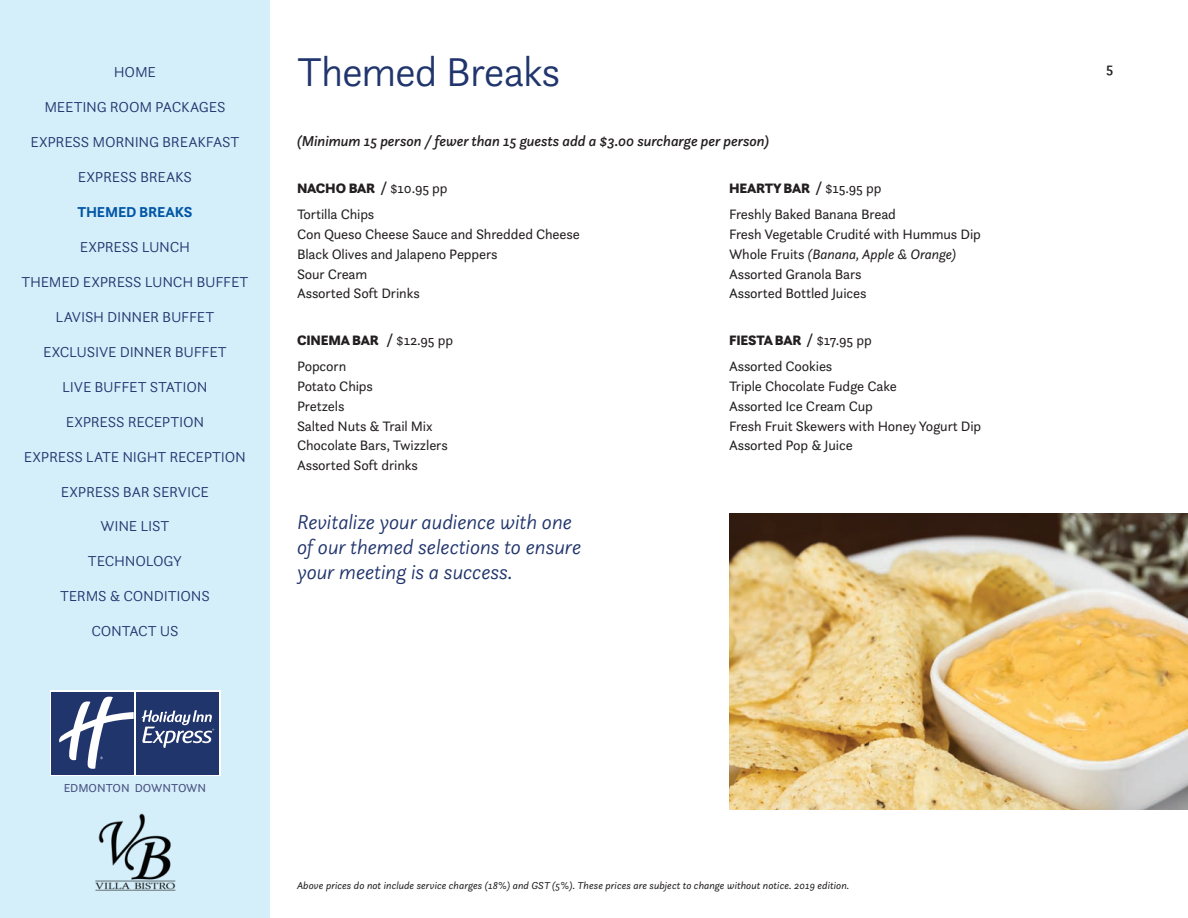
<style>
.page{position:relative;width:1188px;height:918px;background:#fff}
.page>*{position:absolute;margin:0;border:0;box-sizing:border-box;transform-origin:0 0}
.Section_Titles{font:300 42px "Questa Sans";letter-spacing:-.03em;color:#21356d}
.Pull_Quotes{font:italic 300 21px/25.2px "Questa Sans";letter-spacing:-.01em;color:#21356d}
.BUTTONS{font:300 15px "Questa Sans";letter-spacing:-.015em;color:#21356d}
.H2_-_Details{font:italic 500 15px "Questa Sans";letter-spacing:-.01em;color:#231f20}
.BUTTONS_selected{font:300 15px "Questa Sans";letter-spacing:-.015em;color:#21356d}
.BUTTONS_selected-2{font:700 15px "Questa Sans";letter-spacing:-.015em;color:#0155a5}
.t1{font:500 15px "Questa Sans";color:#231f20}
.Bodycopy___Right_Ali{font:14.25px "Questa Sans";letter-spacing:-.01em;color:#231f20}
.H1_Text_Title{font:900 14.25px "Questa Sans";letter-spacing:-.01em;color:#231f20}
.Bodycopy___Right_Ali-2{font:italic 14.25px "Questa Sans";letter-spacing:-.01em;color:#231f20}
.t2{font:12px "Questa Sans";letter-spacing:-.005em;color:#474f7f}
.t3{font:italic 10.5px "Questa Sans";color:#231f20}
.s1{font-weight:500}
.s2{font-weight:400}
.s3{font-style:normal}
</style>
<div class="page">
<div style="left:0;top:0;width:270px;height:918px;background:#d4effa"></div>
<svg style="left:50px;top:690px;width:170px;height:86px"></svg>
<div style="left:136px;top:692px;width:82px;height:82px;background:#21356d"></div>
<div style="left:51px;top:692px;width:83px;height:83px;background:#21356d"></div>
<svg style="left:142px;top:710px;width:72px;height:38px"></svg>
<svg style="left:59px;top:697px;width:75px;height:72px"></svg>
<img style="left:95px;top:813px;width:81px;height:78px">
<img style="left:729px;top:513px;width:459px;height:297px">
<p class="BUTTONS" style="left:114px;top:62px;width:44px">HOME</p>
<p class="BUTTONS" style="left:44px;top:97px;width:183px">MEETING ROOM PACKAGES</p>
<p class="BUTTONS" style="left:30px;top:132px;width:211px">EXPRESS MORNING BREAKFAST</p>
<p class="BUTTONS" style="left:78px;top:167px;width:116px">EXPRESS BREAKS</p>
<p class="BUTTONS_selected-2" style="left:78px;top:202px;width:116px">THEMED BREAKS</p>
<p class="BUTTONS" style="left:80px;top:237px;width:112px">EXPRESS LUNCH</p>
<p class="BUTTONS" style="left:21px;top:272px;width:229px">THEMED EXPRESS LUNCH BUFFET</p>
<p class="BUTTONS" style="left:56px;top:307px;width:160px">LAVISH DINNER BUFFET</p>
<p class="BUTTONS" style="left:43px;top:342px;width:185px">EXCLUSIVE DINNER BUFFET</p>
<p class="BUTTONS_selected" style="left:62px;top:377px;width:147px">LIVE BUFFET STATION</p>
<p class="BUTTONS" style="left:66px;top:412px;width:140px">EXPRESS RECEPTION</p>
<p class="BUTTONS" style="left:24px;top:447px;width:224px">EXPRESS LATE NIGHT RECEPTION</p>
<p class="BUTTONS" style="left:61px;top:482px;width:150px">EXPRESS BAR SERVICE</p>
<p class="BUTTONS" style="left:101px;top:517px;width:70px">WINE LIST</p>
<p class="BUTTONS" style="left:88px;top:552px;width:96px">TECHNOLOGY</p>
<p class="BUTTONS" style="left:60px;top:587px;width:151px">TERMS &amp; CONDITIONS</p>
<p class="BUTTONS" style="left:91px;top:622px;width:89px">CONTACT US</p>
<p class="Section_Titles" style="left:297px;top:45px;width:265px">Themed Breaks</p>
<p class="H2_-_Details" style="left:297px;top:132px;width:474px">(Minimum 15 person / fewer than 15 guests add a $3.00 surcharge per person)</p>
<p class="H1_Text_Title" style="left:297px;top:179px;width:152px">NACHO BAR <span class="s1">/</span> <span class="s2">$10.95 pp</span></p>
<p class="Bodycopy___Right_Ali" style="left:297px;top:206px;width:79px">Tortilla Chips</p>
<p class="Bodycopy___Right_Ali" style="left:297px;top:225px;width:284px">Con Queso Cheese Sauce and Shredded Cheese</p>
<p class="Bodycopy___Right_Ali" style="left:297px;top:245px;width:202px">Black Olives and Jalapeno Peppers</p>
<p class="Bodycopy___Right_Ali" style="left:297px;top:265px;width:72px">Sour Cream</p>
<p class="Bodycopy___Right_Ali" style="left:297px;top:285px;width:124px">Assorted Soft Drinks</p>
<p class="H1_Text_Title" style="left:297px;top:331px;width:158px">CINEMA BAR <span class="s1">/</span> <span class="s2">$12.95 pp</span></p>
<p class="Bodycopy___Right_Ali" style="left:297px;top:358px;width:51px">Popcorn</p>
<p class="Bodycopy___Right_Ali" style="left:297px;top:377px;width:78px">Potato Chips</p>
<p class="Bodycopy___Right_Ali" style="left:297px;top:397px;width:49px">Pretzels</p>
<p class="Bodycopy___Right_Ali" style="left:297px;top:417px;width:137px">Salted Nuts &amp; Trail Mix</p>
<p class="Bodycopy___Right_Ali" style="left:297px;top:437px;width:152px">Chocolate Bars, Twizzlers</p>
<p class="Bodycopy___Right_Ali" style="left:297px;top:456px;width:122px">Assorted Soft drinks</p>
<p class="Pull_Quotes" style="left:297px;top:509px;width:286px">Revitalize your audience with one of our themed selections to ensure your meeting is a success.</p>
<p class="H1_Text_Title" style="left:729px;top:179px;width:154px">HEARTY BAR <span class="s1">/</span> <span class="s2">$15.95 pp</span></p>
<p class="Bodycopy___Right_Ali" style="left:729px;top:206px;width:168px">Freshly Baked Banana Bread</p>
<p class="Bodycopy___Right_Ali" style="left:729px;top:225px;width:253px">Fresh Vegetable Crudité with Hummus Dip</p>
<p class="Bodycopy___Right_Ali-2" style="left:729px;top:245px;width:229px"><span class="s3">Whole Fruits</span> (Banana, Apple &amp; Orange)</p>
<p class="Bodycopy___Right_Ali" style="left:729px;top:265px;width:134px">Assorted Granola Bars</p>
<p class="Bodycopy___Right_Ali" style="left:729px;top:285px;width:139px">Assorted Bottled Juices</p>
<p class="H1_Text_Title" style="left:729px;top:331px;width:144px">FIESTA BAR <span class="s1">/</span> <span class="s2">$17.95 pp</span></p>
<p class="Bodycopy___Right_Ali" style="left:729px;top:358px;width:105px">Assorted Cookies</p>
<p class="Bodycopy___Right_Ali" style="left:729px;top:377px;width:169px">Triple Chocolate Fudge Cake</p>
<p class="Bodycopy___Right_Ali" style="left:729px;top:397px;width:145px">Assorted Ice Cream Cup</p>
<p class="Bodycopy___Right_Ali" style="left:729px;top:417px;width:254px">Fresh Fruit Skewers with Honey Yogurt Dip</p>
<p class="Bodycopy___Right_Ali" style="left:729px;top:437px;width:125px">Assorted Pop &amp; Juice</p>
<p class="t2" style="left:64px;top:780px;width:144px">EDMONTON DOWNTOWN</p>
<p class="t3" style="left:297px;top:879px;width:554px">Above prices do not include service charges (18%) and GST (5%). These prices are subject to change without notice. 2019 edition.</p>
<p class="t1" style="left:1106px;top:58px;width:9px">5</p>
</div>
